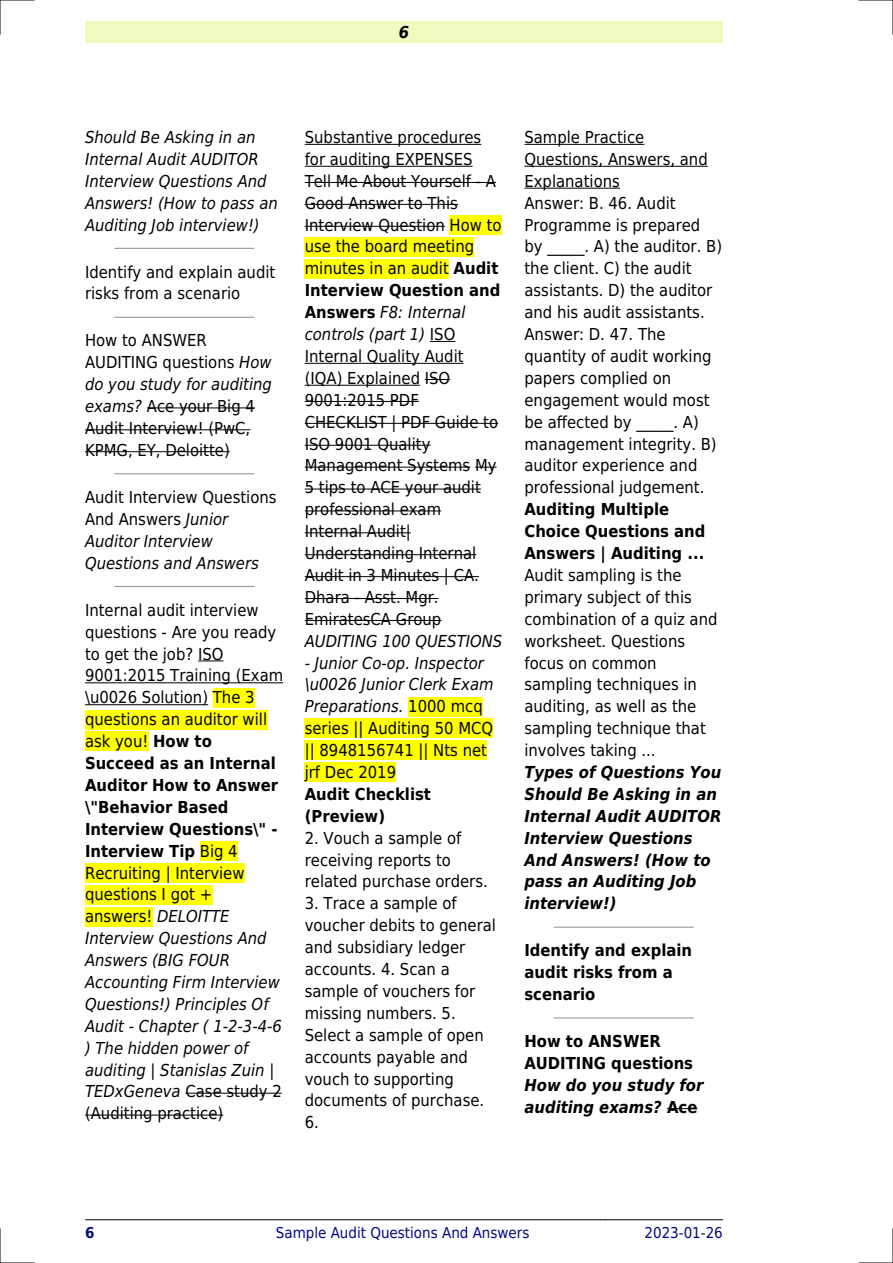
<style>
.page{position:relative;width:893px;height:1263px;background:#fff}
.page>*{position:absolute;margin:0;border:0;box-sizing:border-box;transform-origin:0 0}
.t1{font:16.5px/21.9px "DejaVu Sans Condensed";color:#000}
.t2{font:italic 16.5px/21.9px "DejaVu Sans Condensed";color:#000}
.t3{font:italic 700 16.5px/21.9px "DejaVu Sans Condensed";color:#000}
.t4{font:700 16.5px/21.9px "DejaVu Sans Condensed";color:#000}
.t5{font:15px "DejaVu Sans Condensed";color:#000880}
.t6{font:700 15px "DejaVu Sans Condensed";color:#000880}
.s1{font-style:italic}
.s2{font-style:normal}
.s3{font-weight:700}
</style>
<div class="page">
<div style="left:85px;top:21px;width:638px;height:22px;background:#effbbe"></div>
<hr style="left:85px;top:1219px;width:115px;height:1px;background:#000">
<hr style="left:200px;top:1219px;width:405px;height:1px;background:#000">
<hr style="left:605px;top:1219px;width:118px;height:1px;background:#000">
<hr style="left:115px;top:248px;width:139px;height:1px;background:#999">
<hr style="left:115px;top:317px;width:139px;height:1px;background:#999">
<hr style="left:147px;top:407px;width:108px;height:1px;background:#000">
<hr style="left:85px;top:429px;width:165px;height:1px;background:#000">
<hr style="left:85px;top:451px;width:145px;height:1px;background:#000">
<hr style="left:115px;top:473px;width:139px;height:1px;background:#999">
<hr style="left:115px;top:586px;width:139px;height:1px;background:#999">
<svg style="left:198px;top:660px;width:26px;height:1px"></svg>
<hr style="left:85px;top:682px;width:198px;height:1px;background:#000">
<hr style="left:85px;top:704px;width:123px;height:1px;background:#000">
<div style="left:213px;top:688px;width:42px;height:19px;background:#ff0"></div>
<div style="left:85px;top:710px;width:182px;height:19px;background:#ff0"></div>
<div style="left:85px;top:732px;width:63px;height:19px;background:#ff0"></div>
<div style="left:200px;top:841px;width:38px;height:19px;background:#ff0"></div>
<div style="left:85px;top:863px;width:160px;height:19px;background:#ff0"></div>
<div style="left:85px;top:885px;width:127px;height:19px;background:#ff0"></div>
<div style="left:85px;top:907px;width:67px;height:19px;background:#ff0"></div>
<hr style="left:185px;top:1093px;width:97px;height:1px;background:#000">
<hr style="left:85px;top:1115px;width:138px;height:1px;background:#000">
<hr style="left:305px;top:144px;width:176px;height:1px;background:#000">
<hr style="left:305px;top:166px;width:168px;height:1px;background:#000">
<hr style="left:305px;top:182px;width:191px;height:1px;background:#000">
<hr style="left:305px;top:204px;width:153px;height:1px;background:#000">
<hr style="left:305px;top:226px;width:140px;height:1px;background:#000">
<div style="left:450px;top:215px;width:52px;height:19px;background:#ff0"></div>
<div style="left:305px;top:237px;width:169px;height:19px;background:#ff0"></div>
<div style="left:305px;top:259px;width:144px;height:19px;background:#ff0"></div>
<svg style="left:430px;top:341px;width:25px;height:1px"></svg>
<hr style="left:305px;top:363px;width:159px;height:1px;background:#000">
<hr style="left:305px;top:385px;width:115px;height:1px;background:#000">
<svg style="left:425px;top:379px;width:25px;height:1px"></svg>
<hr style="left:305px;top:401px;width:114px;height:1px;background:#000">
<hr style="left:305px;top:423px;width:193px;height:1px;background:#000">
<hr style="left:305px;top:445px;width:125px;height:1px;background:#000">
<hr style="left:305px;top:467px;width:165px;height:1px;background:#000">
<svg style="left:475px;top:467px;width:22px;height:1px"></svg>
<hr style="left:305px;top:489px;width:176px;height:1px;background:#000">
<hr style="left:305px;top:510px;width:136px;height:1px;background:#000">
<hr style="left:305px;top:532px;width:106px;height:1px;background:#000">
<hr style="left:305px;top:554px;width:171px;height:1px;background:#000">
<hr style="left:305px;top:576px;width:174px;height:1px;background:#000">
<hr style="left:305px;top:598px;width:134px;height:1px;background:#000">
<hr style="left:305px;top:620px;width:136px;height:1px;background:#000">
<div style="left:408px;top:697px;width:75px;height:19px;background:#ff0"></div>
<div style="left:305px;top:719px;width:188px;height:19px;background:#ff0"></div>
<div style="left:305px;top:741px;width:182px;height:19px;background:#ff0"></div>
<div style="left:305px;top:763px;width:91px;height:19px;background:#ff0"></div>
<hr style="left:524px;top:144px;width:120px;height:1px;background:#000">
<hr style="left:524px;top:166px;width:184px;height:1px;background:#000">
<hr style="left:524px;top:188px;width:96px;height:1px;background:#000">
<hr style="left:554px;top:926px;width:139px;height:2px;background:#999">
<hr style="left:554px;top:1017px;width:139px;height:1px;background:#999">
<hr style="left:667px;top:1108px;width:30px;height:1px;background:#000">
<hr style="left:0;top:0;width:34px;height:1px;background:#000">
<hr style="left:859px;top:0;width:34px;height:1px;background:#000">
<hr style="left:0;top:1262px;width:34px;height:1px;background:#000">
<hr style="left:859px;top:1262px;width:34px;height:1px;background:#000">
<hr style="left:0;top:0;width:1px;height:34px;background:#000">
<hr style="left:0;top:1229px;width:1px;height:34px;background:#000">
<hr style="left:892px;top:0;width:1px;height:34px;background:#000">
<hr style="left:892px;top:1229px;width:1px;height:34px;background:#000">
<p class="t3" style="left:399px;top:21px;width:12px">6</p>
<p class="t2" style="left:85px;top:126px;width:194px">Should Be Asking in an<br>Internal Audit AUDITOR<br>Interview Questions And<br>Answers! (How to pass an<br>Auditing Job interview!)</p>
<p class="t1" style="left:85px;top:261px;width:192px">Identify and explain audit risks from a scenario</p>
<p class="t1" style="left:85px;top:330px;width:189px">How to ANSWER<br>AUDITING questions <span class="s1">How do you study for auditing exams?</span> Ace your Big 4<br>Audit Interview! (PwC,<br>KPMG, EY, Deloitte)</p>
<p class="t2" style="left:85px;top:486px;width:193px"><span class="s2">Audit Interview Questions<br>And Answers</span> Junior<br>Auditor Interview<br>Questions and Answers</p>
<p class="t1" style="left:85px;top:599px;width:200px">Internal audit interview questions - Are you ready to get the job? ISO<br>9001:2015 Training (Exam \u0026 Solution) The 3 questions an auditor will ask you! <span class="s3">How to<br>Succeed as an Internal<br>Auditor How to Answer \"Behavior Based<br>Interview Questions\" -<br>Interview Tip</span> Big 4<br>Recruiting | Interview questions I got + answers! <span class="s1">DELOITTE<br>Interview Questions And<br>Answers (BIG FOUR<br>Accounting Firm Interview<br>Questions!) Principles Of<br>Audit - Chapter ( 1-2-3-4-6 ) The hidden power of auditing | Stanislas Zuin |<br>TEDxGeneva</span> Case study 2 (Auditing practice)</p>
<p class="t1" style="left:305px;top:126px;width:198px">Substantive procedures for auditing EXPENSES<br>Tell Me About Yourself - A<br>Good Answer to This<br>Interview Question How to use the board meeting minutes in an audit <span class="s3">Audit<br>Interview Question and<br>Answers</span> <span class="s1">F8: Internal controls (part 1)</span> ISO<br>Internal Quality Audit (IQA) Explained ISO<br>9001:2015 PDF<br>CHECKLIST | PDF Guide to<br>ISO 9001 Quality<br>Management Systems My<br>5 tips to ACE your audit professional exam<br>Internal Audit|<br>Understanding Internal<br>Audit in 3 Minutes | CA.<br>Dhara - Asst. Mgr.<br>EmiratesCA Group</p>
<p class="t2" style="left:305px;top:630px;width:199px">AUDITING 100 QUESTIONS</p>
<p class="t1" style="left:305px;top:652px;width:190px"><span class="s1">- Junior Co-op. Inspector \u0026 Junior Clerk Exam<br>Preparations.</span> 1000 mcq series || Auditing 50 MCQ || 8948156741 || Nts net jrf Dec 2019</p>
<p class="t4" style="left:305px;top:783px;width:128px">Audit Checklist (Preview)</p>
<p class="t1" style="left:305px;top:827px;width:185px">2. Vouch a sample of receiving reports to related purchase orders.</p>
<p class="t1" style="left:305px;top:893px;width:193px">3. Trace a sample of voucher debits to general and subsidiary ledger accounts. 4. Scan a sample of vouchers for missing numbers. 5.<br>Select a sample of open accounts payable and vouch to supporting documents of purchase.<br>6.</p>
<p class="t1" style="left:524px;top:126px;width:199px">Sample Practice<br>Questions, Answers, and<br>Explanations<br>Answer: B. 46. Audit<br>Programme is prepared by _____. A) the auditor. B) the client. C) the audit assistants. D) the auditor and his audit assistants.<br>Answer: D. 47. The quantity of audit working papers complied on engagement would most be affected by _____. A) management integrity. B) auditor experience and professional judgement.</p>
<p class="t4" style="left:524px;top:498px;width:183px">Auditing Multiple<br>Choice Questions and<br>Answers | Auditing ...</p>
<p class="t1" style="left:524px;top:564px;width:195px">Audit sampling is the primary subject of this combination of a quiz and worksheet. Questions focus on common sampling techniques in auditing, as well as the sampling technique that involves taking ...</p>
<p class="t3" style="left:524px;top:761px;width:198px">Types of Questions You<br>Should Be Asking in an<br>Internal Audit AUDITOR<br>Interview Questions<br>And Answers! (How to pass an Auditing Job interview!)</p>
<p class="t4" style="left:524px;top:940px;width:169px">Identify and explain audit risks from a scenario</p>
<p class="t4" style="left:524px;top:1030px;width:170px">How to ANSWER<br>AUDITING questions</p>
<p class="t3" style="left:524px;top:1074px;width:181px">How do you study for auditing exams? <span class="s2">Ace</span></p>
<p class="t6" style="left:85px;top:1224px;width:11px">6</p>
<p class="t5" style="left:276px;top:1224px;width:255px">Sample Audit Questions And Answers</p>
<p class="t5" style="left:644px;top:1224px;width:80px">2023-01-26</p>
</div>
